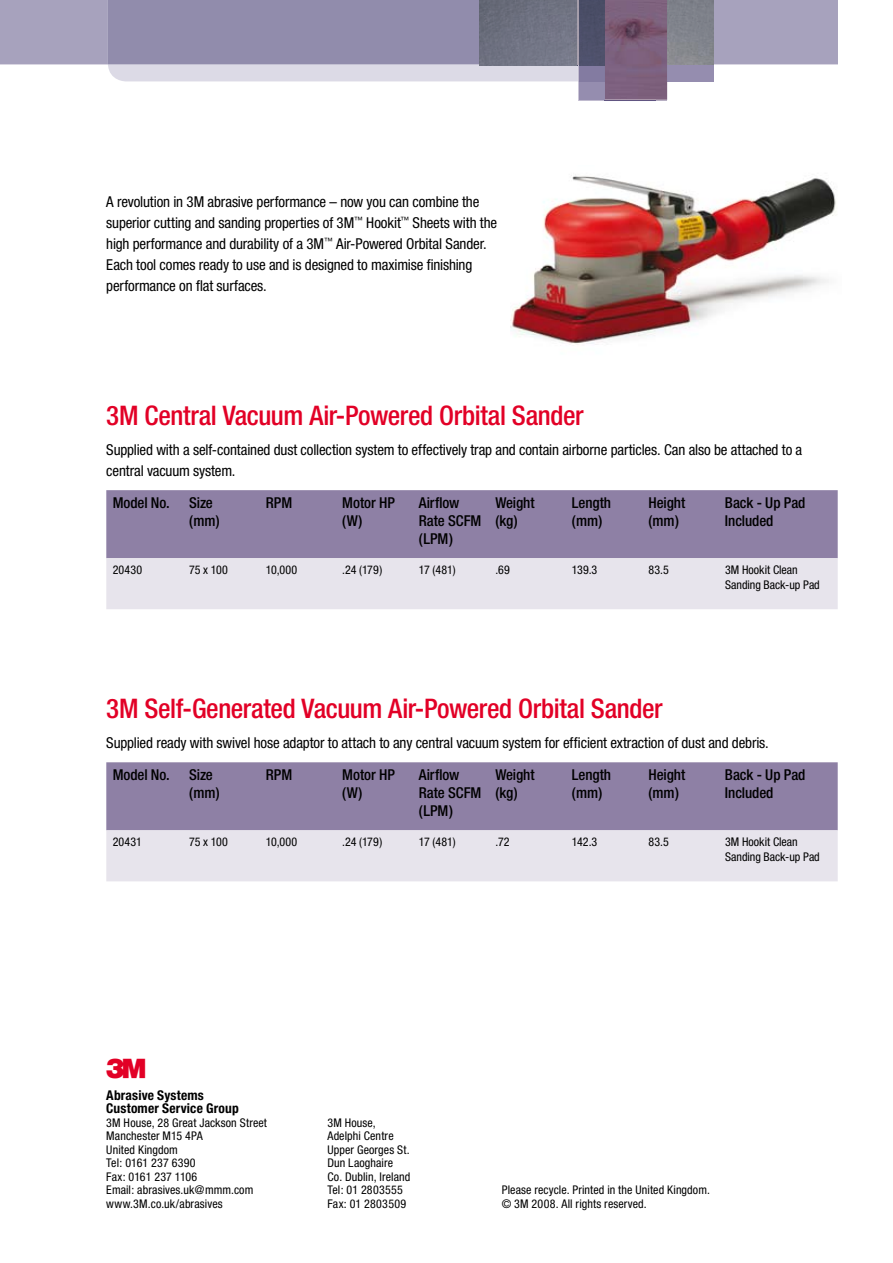
<style>
.page{position:relative;width:893px;height:1263px;background:#fff}
.page>*{position:absolute;margin:0;border:0;box-sizing:border-box;transform-origin:0 0}
.t1{font:500 condensed 27px "Helvetica Neue";letter-spacing:-.015em;color:#e20026}
.t2{font:27px "Logo 3 Mv 3 tt";color:#e20026}
.t3{font:condensed 15px/21px "Helvetica Neue";letter-spacing:-.01em;color:#000}
.t4{font:500 condensed 15px/18px "Helvetica Neue";letter-spacing:-.005em;color:#000}
.t5{font:700 condensed 13.5px/13.5px "Helvetica Neue";letter-spacing:.01em;color:#000}
.t6{font:condensed 12px/13.5px "Helvetica Neue";letter-spacing:.01em;color:#000}
</style>
<div class="page">
<img style="left:510px;top:175px;width:326px;height:170px">
<div style="left:0;top:0;width:838px;height:64px;background:#a7a2bd"></div>
<div style="left:667px;top:64px;width:46px;height:17px;background:#958daf"></div>
<img style="left:667px;top:0;width:46px;height:64px">
<svg style="left:108px;top:0;width:559px;height:101px"></svg>
<hr style="left:605px;top:100px;width:51px;height:1px;background:#605481">
<img style="left:605px;top:0;width:62px;height:100px">
<div style="left:106px;top:490px;width:732px;height:68px;background:#8e80a5"></div>
<div style="left:106px;top:558px;width:732px;height:51px;background:#e7e4ec"></div>
<div style="left:106px;top:762px;width:732px;height:68px;background:#8e80a5"></div>
<div style="left:106px;top:830px;width:732px;height:51px;background:#e7e4ec"></div>
<p class="t3" style="left:106px;top:192px;width:392px">A revolution in 3M abrasive performance – now you can combine the superior cutting and sanding properties of 3M<sup>™</sup> Hookit<sup>™</sup> Sheets with the high performance and durability of a 3M<sup>™</sup> Air-Powered Orbital Sander.<br>Each tool comes ready to use and is designed to maximise finishing performance on flat surfaces.</p>
<h1 class="t1" style="left:106px;top:399px;width:479px">3M Central Vacuum Air-Powered Orbital Sander</h1>
<p class="t3" style="left:106px;top:439px;width:697px">Supplied with a self-contained dust collection system to effectively trap and contain airborne particles. Can also be attached to a central vacuum system.</p>
<p class="t4" style="left:113px;top:494px;width:59px">Model No.</p>
<p class="t4" style="left:189px;top:494px;width:32px">Size (mm)</p>
<p class="t4" style="left:266px;top:494px;width:28px">RPM</p>
<p class="t4" style="left:342px;top:494px;width:54px">Motor HP (W)</p>
<p class="t4" style="left:419px;top:494px;width:64px">Airflow<br>Rate SCFM (LPM)</p>
<p class="t4" style="left:495px;top:494px;width:41px">Weight (kg)</p>
<p class="t4" style="left:572px;top:494px;width:41px">Length (mm)</p>
<p class="t4" style="left:648px;top:494px;width:38px">Height (mm)</p>
<p class="t4" style="left:725px;top:494px;width:82px">Back - Up Pad<br>Included</p>
<p class="t6" style="left:113px;top:563px;width:31px">20430</p>
<p class="t6" style="left:189px;top:563px;width:40px">75 x 100</p>
<p class="t6" style="left:266px;top:563px;width:33px">10,000</p>
<p class="t6" style="left:342px;top:563px;width:42px">.24 (179)</p>
<p class="t6" style="left:419px;top:563px;width:38px">17 (481)</p>
<p class="t6" style="left:495px;top:563px;width:16px">.69</p>
<p class="t6" style="left:572px;top:563px;width:27px">139.3</p>
<p class="t6" style="left:648px;top:563px;width:22px">83.5</p>
<p class="t6" style="left:725px;top:562px;width:96px;line-height:15px">3M Hookit Clean<br>Sanding Back-up Pad</p>
<h1 class="t1" style="left:106px;top:693px;width:558px">3M Self-Generated Vacuum Air-Powered Orbital Sander</h1>
<p class="t3" style="left:106px;top:732px;width:664px">Supplied ready with swivel hose adaptor to attach to any central vacuum system for efficient extraction of dust and debris.</p>
<p class="t4" style="left:113px;top:766px;width:59px">Model No.</p>
<p class="t4" style="left:189px;top:766px;width:32px">Size (mm)</p>
<p class="t4" style="left:266px;top:766px;width:28px">RPM</p>
<p class="t4" style="left:342px;top:766px;width:54px">Motor HP (W)</p>
<p class="t4" style="left:419px;top:766px;width:64px">Airflow<br>Rate SCFM (LPM)</p>
<p class="t4" style="left:495px;top:766px;width:41px">Weight (kg)</p>
<p class="t4" style="left:572px;top:766px;width:41px">Length (mm)</p>
<p class="t4" style="left:648px;top:766px;width:38px">Height (mm)</p>
<p class="t4" style="left:725px;top:766px;width:82px">Back - Up Pad<br>Included</p>
<p class="t6" style="left:113px;top:835px;width:31px">20431</p>
<p class="t6" style="left:189px;top:835px;width:40px">75 x 100</p>
<p class="t6" style="left:266px;top:835px;width:33px">10,000</p>
<p class="t6" style="left:342px;top:835px;width:42px">.24 (179)</p>
<p class="t6" style="left:419px;top:835px;width:38px">17 (481)</p>
<p class="t6" style="left:495px;top:835px;width:16px">.72</p>
<p class="t6" style="left:572px;top:835px;width:27px">142.3</p>
<p class="t6" style="left:648px;top:835px;width:22px">83.5</p>
<p class="t6" style="left:725px;top:834px;width:96px;line-height:15px">3M Hookit Clean<br>Sanding Back-up Pad</p>
<h1 class="t2" style="left:106px;top:1052px;width:41px">3</h1>
<p class="t5" style="left:106px;top:1088px;width:134px">Abrasive Systems<br>Customer Service Group</p>
<p class="t6" style="left:106px;top:1115px;width:162px">3M House, 28 Great Jackson Street<br>Manchester M15 4PA<br>United Kingdom<br>Tel: 0161 237 6390<br>Fax: 0161 237 1106<br>Email: abrasives.uk@mmm.com www.3M.co.uk/abrasives</p>
<p class="t6" style="left:327px;top:1115px;width:84px">3M House,<br>Adelphi Centre<br>Upper Georges St.<br>Dun Laoghaire<br>Co. Dublin, Ireland<br>Tel: 01 2803555<br>Fax: 01 2803509</p>
<p class="t6" style="left:502px;top:1183px;width:210px">Please recycle. Printed in the United Kingdom. © 3M 2008. All rights reserved.</p>
</div>
